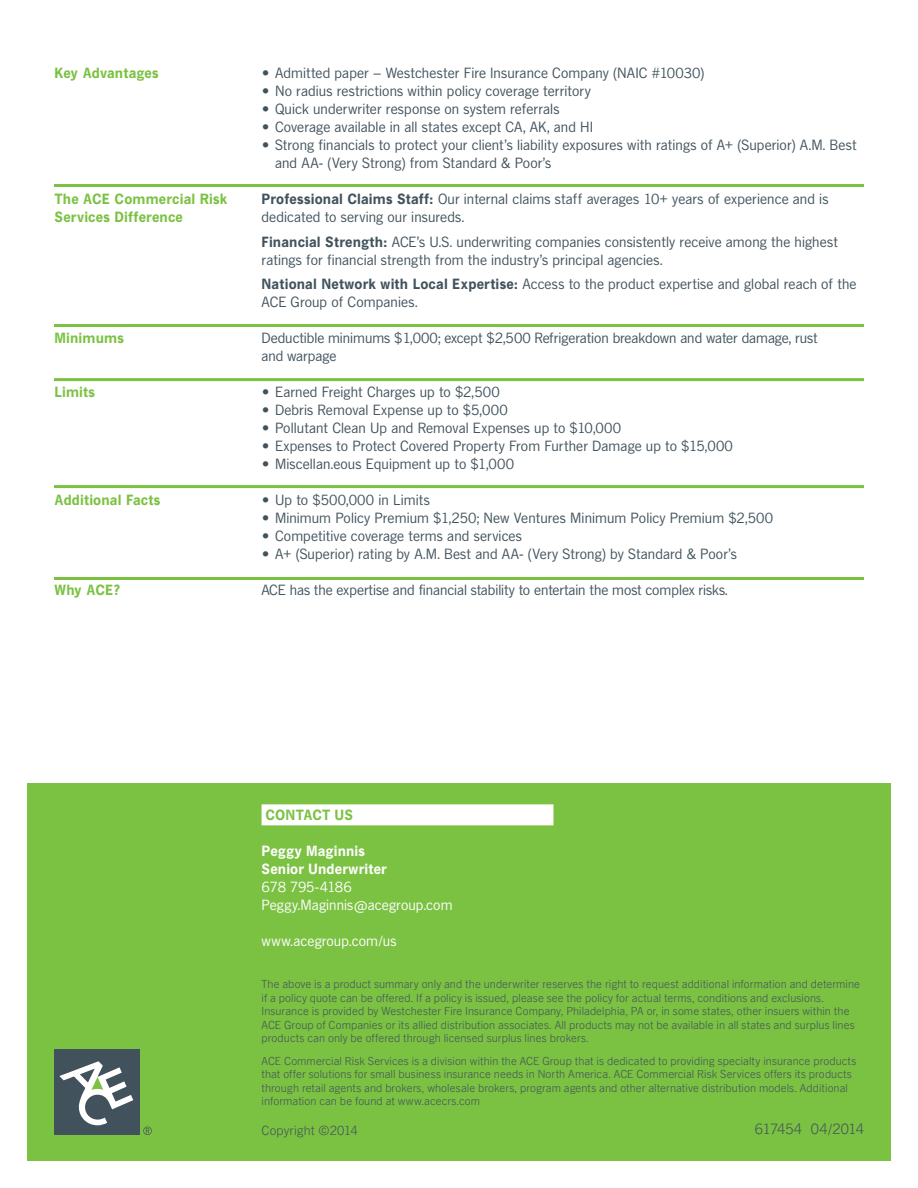
<style>
.page{position:relative;width:918px;height:1188px;background:#fff}
.page>*{position:absolute;margin:0;border:0;box-sizing:border-box;transform-origin:0 0}
.Body{font:13.5px/18px "News Gothic SBOP";letter-spacing:.01em;color:#41525c}
.Body_copy___Grey{font:13.5px/18px "News Gothic SBOP";color:#41525c}
.Contact_Us{font:700 13.5px/18px "News Gothic SBOP";letter-spacing:.01em;color:#7bc142}
.Body_Copy___White{font:13.5px/18px "News Gothic SBOP";letter-spacing:.01em;color:#fff}
.Body-2{font:300 13.5px "News Gothic SBOP";letter-spacing:-.025em;color:#41525c}
.Body-3{font:300 12px "News Gothic SBOP";letter-spacing:.01em;color:#41525c}
.Title_B___Grey_Under{font:300 10.5px/13.5px "News Gothic SBOP";letter-spacing:.01em;color:#41525c}
.s1{font-weight:700}
</style>
<div class="page">
<div style="left:27px;top:783px;width:864px;height:378px;background:#7bc142"></div>
<div style="left:54px;top:1049px;width:85px;height:85px;background:#41525c"></div>
<svg style="left:59px;top:1061px;width:74px;height:64px"></svg>
<svg style="left:143px;top:1127px;width:9px;height:8px"></svg>
<hr style="left:54px;top:324px;width:810px;height:3px;background:#7bc142">
<hr style="left:54px;top:184px;width:810px;height:3px;background:#7bc142">
<hr style="left:54px;top:378px;width:810px;height:3px;background:#7bc142">
<hr style="left:54px;top:485px;width:810px;height:3px;background:#7bc142">
<hr style="left:54px;top:577px;width:810px;height:3px;background:#7bc142">
<div style="left:262px;top:804px;width:292px;height:21px;background:#fff"></div>
<p class="Contact_Us" style="left:55px;top:64px;width:106px">Key Advantages</p>
<p class="Contact_Us" style="left:55px;top:190px;width:174px">The ACE Commercial Risk<br>Services Difference</p>
<p class="Contact_Us" style="left:55px;top:329px;width:71px">Minimums</p>
<p class="Contact_Us" style="left:55px;top:383px;width:42px">Limits</p>
<p class="Contact_Us" style="left:55px;top:491px;width:107px">Additional Facts</p>
<p class="Contact_Us" style="left:55px;top:581px;width:68px">Why ACE?</p>
<p class="Body" style="left:262px;top:64px;width:444px">• Admitted paper – Westchester Fire Insurance Company (NAIC #10030)</p>
<p class="Body" style="left:262px;top:82px;width:331px">• No radius restrictions within policy coverage territory</p>
<p class="Body" style="left:262px;top:100px;width:299px">• Quick underwriter response on system referrals</p>
<p class="Body" style="left:262px;top:118px;width:333px">• Coverage available in all states except CA, AK, and HI</p>
<p class="Body" style="left:275px;top:136px;width:583px;text-indent:-14px">• Strong financials to protect your client’s liability exposures with ratings of A+ (Superior) A.M. Best and AA- (Very Strong) from Standard &amp; Poor’s</p>
<p class="Body" style="left:262px;top:190px;width:568px"><span class="s1">Professional Claims Staff:</span> Our internal claims staff averages 10+ years of experience and is dedicated to serving our insureds.</p>
<p class="Body" style="left:262px;top:232px;width:578px"><span class="s1">Financial Strength:</span> ACE’s U.S. underwriting companies consistently receive among the highest ratings for financial strength from the industry’s principal agencies.</p>
<p class="Body" style="left:262px;top:275px;width:596px"><span class="s1">National Network with Local Expertise:</span> Access to the product expertise and global reach of the<br>ACE Group of Companies.</p>
<p class="Body_copy___Grey" style="left:262px;top:329px;width:558px">Deductible minimums $1,000; except $2,500 Refrigeration breakdown and water damage, rust and warpage</p>
<p class="Body" style="left:262px;top:383px;width:240px">• Earned Freight Charges up to $2,500</p>
<p class="Body" style="left:262px;top:401px;width:248px">• Debris Removal Expense up to $5,000</p>
<p class="Body" style="left:262px;top:419px;width:361px">• Pollutant Clean Up and Removal Expenses up to $10,000</p>
<p class="Body" style="left:262px;top:437px;width:473px">• Expenses to Protect Covered Property From Further Damage up to $15,000</p>
<p class="Body" style="left:262px;top:455px;width:254px">• Miscellan.eous Equipment up to $1,000</p>
<p class="Body" style="left:262px;top:491px;width:170px">• Up to $500,000 in Limits</p>
<p class="Body" style="left:262px;top:509px;width:513px">• Minimum Policy Premium $1,250; New Ventures Minimum Policy Premium $2,500</p>
<p class="Body" style="left:262px;top:527px;width:262px">• Competitive coverage terms and services</p>
<p class="Body" style="left:262px;top:545px;width:477px">• A+ (Superior) rating by A.M. Best and AA- (Very Strong) by Standard &amp; Poor’s</p>
<p class="Body_copy___Grey" style="left:262px;top:581px;width:468px">ACE has the expertise and financial stability to entertain the most complex risks.</p>
<p class="Contact_Us" style="left:266px;top:806px;width:89px">CONTACT US</p>
<p class="Body_Copy___White" style="left:262px;top:842px;width:192px"><span class="s1">Peggy Maginnis<br>Senior Underwriter<br></span>678 795-4186<br>Peggy.Maginnis@acegroup.com</p>
<p class="Body_Copy___White" style="left:262px;top:932px;width:137px">www.acegroup.com/us</p>
<p class="Title_B___Grey_Under" style="left:262px;top:978px;width:600px">The above is a product summary only and the underwriter reserves the right to request additional information and determine if a policy quote can be offered. If a policy is issued, please see the policy for actual terms, conditions and exclusions.<br>Insurance is provided by Westchester Fire Insurance Company, Philadelphia, PA or, in some states, other insuers within the ACE Group of Companies or its allied distribution associates. All products may not be available in all states and surplus lines products can only be offered through licensed surplus lines brokers.</p>
<p class="Title_B___Grey_Under" style="left:262px;top:1054px;width:596px">ACE Commercial Risk Services is a division within the ACE Group that is dedicated to providing specialty insurance products that offer solutions for small business insurance needs in North America. ACE Commercial Risk Services offers its products through retail agents and brokers, wholesale brokers, program agents and other alternative distribution models. Additional information can be found at www.acecrs.com</p>
<p class="Body-3" style="left:262px;top:1123px;width:98px">Copyright ©2014</p>
<p class="Body-2" style="left:755px;top:1121px;width:111px">617454 04/2014</p>
</div>
